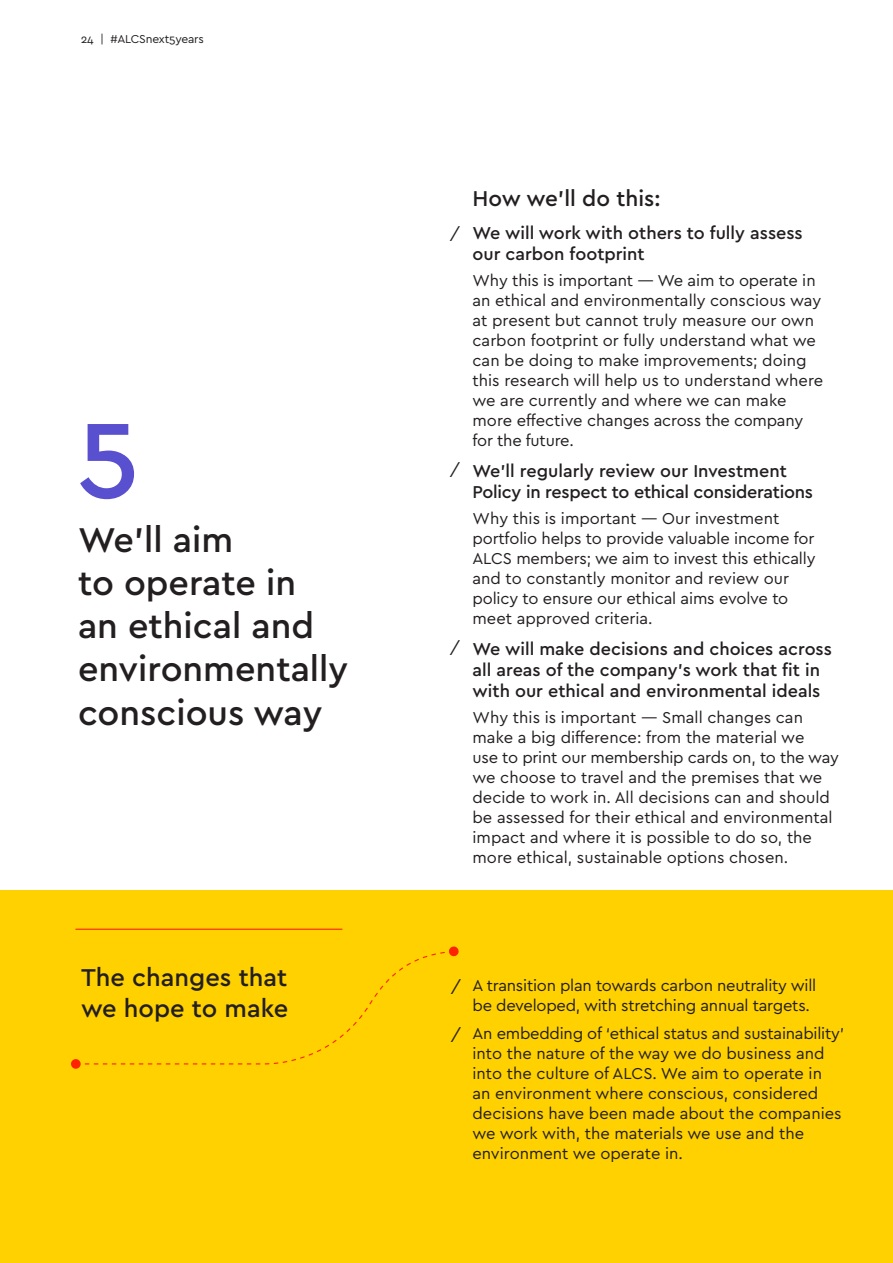
<style>
.page{position:relative;width:893px;height:1263px;background:#fff}
.page>*{position:absolute;margin:0;border:0;box-sizing:border-box;transform-origin:0 0}
.t1{font:500 112.5px "Cera GR";color:#5950cf}
.t2{font:500 36px/43.2px "Cera GR";color:#231f20}
.t3{font:500 25.5px/30.6px "Cera GR";color:#231f20}
.t4{font:500 22.5px "Cera GR";color:#231f20}
.t5{font:500 18px/21px "Cera GR";color:#231f20}
.t6{font:16.5px/20px "Cera GR";color:#231f20}
.t7{font:12px "Cera GR";letter-spacing:-.015em;color:#231f20}
</style>
<div class="page">
<div style="left:0;top:890px;width:893px;height:373px;background:#ffd100"></div>
<hr style="left:76px;top:929px;width:266px;height:1px;background:#f20">
<svg style="left:71px;top:946px;width:388px;height:123px"></svg>
<p class="t7" style="left:81px;top:32px;width:125px">24 | #ALCSnext5years</p>
<p class="t1" style="left:78px;top:383px;width:63px">5</p>
<p class="t2" style="left:78px;top:518px;width:272px">We’ll aim<br>to operate in<br>an ethical and environmentally conscious way</p>
<p class="t3" style="left:81px;top:962px;width:209px">The changes that we hope to make</p>
<p class="t6" style="left:450px;top:224px;width:12px">/</p>
<p class="t6" style="left:450px;top:460px;width:12px">/</p>
<p class="t6" style="left:450px;top:637px;width:12px">/</p>
<p class="t4" style="left:472px;top:186px;width:189px">How we’ll do this:</p>
<p class="t5" style="left:472px;top:222px;width:332px">We will work with others to fully assess our carbon footprint</p>
<p class="t6" style="left:472px;top:270px;width:352px">Why this is important — We aim to operate in an ethical and environmentally conscious way at present but cannot truly measure our own carbon footprint or fully understand what we can be doing to make improvements; doing this research will help us to understand where we are currently and where we can make more effective changes across the company for the future.</p>
<p class="t5" style="left:472px;top:461px;width:342px">We’ll regularly review our Investment<br>Policy in respect to ethical considerations</p>
<p class="t6" style="left:472px;top:509px;width:345px">Why this is important — Our investment portfolio helps to provide valuable income for ALCS members; we aim to invest this ethically and to constantly monitor and review our policy to ensure our ethical aims evolve to meet approved criteria.</p>
<p class="t5" style="left:472px;top:639px;width:361px">We will make decisions and choices across all areas of the company’s work that fit in with our ethical and environmental ideals</p>
<p class="t6" style="left:472px;top:708px;width:368px">Why this is important — Small changes can make a big difference: from the material we<br>use to print our membership cards on, to the way we choose to travel and the premises that we decide to work in. All decisions can and should be assessed for their ethical and environmental impact and where it is possible to do so, the more ethical, sustainable options chosen.</p>
<p class="t6" style="left:451px;top:976px;width:12px">/</p>
<p class="t6" style="left:451px;top:1024px;width:12px">/</p>
<p class="t6" style="left:472px;top:975px;width:345px">A transition plan towards carbon neutrality will be developed, with stretching annual targets.</p>
<p class="t6" style="left:472px;top:1024px;width:373px">An embedding of ‘ethical status and sustainability’ into the nature of the way we do business and into the culture of ALCS. We aim to operate in<br>an environment where conscious, considered decisions have been made about the companies we work with, the materials we use and the environment we operate in.</p>
</div>
